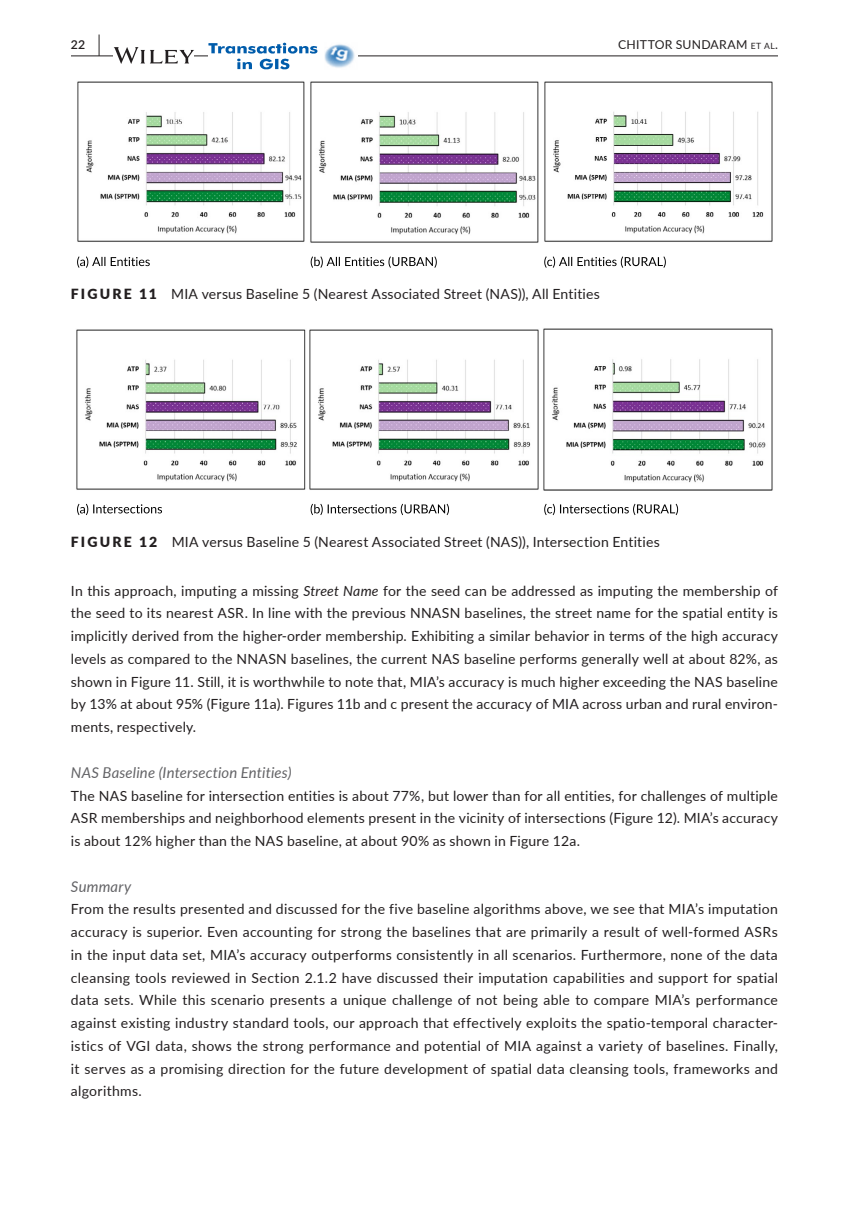
<style>
.page{position:relative;width:849px;height:1221px;background:#fff}
.page>*{position:absolute;margin:0;border:0;box-sizing:border-box;transform-origin:0 0}
.t1{font:italic 14.88px "Lato";letter-spacing:.01em;color:#636366}
.t2{font:14px/22.8px "Lato";letter-spacing:.015em;color:#231f20;text-align:justify}
.t3{font:12.25px "Lato";letter-spacing:.015em;color:#231f20}
.t4{font:600 12.25px "Lato";color:#231f20}
.s1{font-size:22.75px}
.s2{font-size:8.58px}
.s3{font-weight:900}
.s4{font-style:italic}
</style>
<div class="page">
<hr style="left:71px;top:55px;width:706px;height:1px;background:#231f20">
<svg style="left:114px;top:47px;width:80px;height:17px"></svg>
<div style="left:208px;top:42px;width:149px;height:27px;background:#fff"></div>
<img style="left:324px;top:44px;width:31px;height:24px">
<img style="left:208px;top:43px;width:109px;height:26px">
<svg style="left:77px;top:256px;width:73px;height:12px"></svg>
<svg style="left:310px;top:256px;width:126px;height:12px"></svg>
<svg style="left:544px;top:256px;width:121px;height:12px"></svg>
<img style="left:77px;top:81px;width:228px;height:161px">
<img style="left:310px;top:81px;width:229px;height:162px">
<img style="left:544px;top:81px;width:228px;height:161px">
<svg style="left:77px;top:503px;width:85px;height:12px"></svg>
<svg style="left:310px;top:503px;width:139px;height:12px"></svg>
<svg style="left:544px;top:503px;width:134px;height:12px"></svg>
<img style="left:76px;top:329px;width:230px;height:161px">
<img style="left:309px;top:329px;width:230px;height:161px">
<img style="left:543px;top:328px;width:230px;height:163px">
<p class="t4" style="left:71px;top:35px;width:31px">22 <span class="s1">|</span></p>
<p class="t3" style="left:618px;top:35px;width:161px">CHITTOR SUNDARAM <span class="s2">et al</span>.</p>
<p class="t2" style="left:71px;top:282px;width:530px"><span class="s3">FIGURE 11</span> MIA versus Baseline 5 (Nearest Associated Street (NAS)), All Entities</p>
<p class="t2" style="left:71px;top:529px;width:590px"><span class="s3">FIGURE 12</span> MIA versus Baseline 5 (Nearest Associated Street (NAS)), Intersection Entities</p>
<p class="t2" style="left:71px;top:578px;width:708px">In this approach, imputing a missing <span class="s4">Street Name</span> for the seed can be addressed as imputing the membership of the seed to its nearest ASR. In line with the previous NNASN baselines, the street name for the spatial entity is implicitly derived from the higher-order membership. Exhibiting a similar behavior in terms of the high accuracy levels as compared to the NNASN baselines, the current NAS baseline performs generally well at about 82%, as shown in Figure 11. Still, it is worthwhile to note that, MIA’s accuracy is much higher exceeding the NAS baseline by 13% at about 95% (Figure 11a). Figures 11b and c present the accuracy of MIA across urban and rural environ&shy;ments, respectively.</p>
<p class="t1" style="left:71px;top:761px;width:222px">NAS Baseline (Intersection Entities)</p>
<p class="t2" style="left:71px;top:783px;width:708px">The NAS baseline for intersection entities is about 77%, but lower than for all entities, for challenges of multiple ASR memberships and neighborhood elements present in the vicinity of intersections (Figure 12). MIA’s accuracy is about 12% higher than the NAS baseline, at about 90% as shown in Figure 12a.</p>
<p class="t1" style="left:71px;top:875px;width:62px">Summary</p>
<p class="t2" style="left:71px;top:897px;width:708px">From the results presented and discussed for the five baseline algorithms above, we see that MIA’s imputation accuracy is superior. Even accounting for strong the baselines that are primarily a result of well-formed ASRs in the input data set, MIA’s accuracy outperforms consistently in all scenarios. Furthermore, none of the data cleansing tools reviewed in Section 2.1.2 have discussed their imputation capabilities and support for spatial data sets. While this scenario presents a unique challenge of not being able to compare MIA’s performance against existing industry standard tools, our approach that effectively exploits the spatio-temporal character&shy;istics of VGI data, shows the strong performance and potential of MIA against a variety of baselines. Finally, it serves as a promising direction for the future development of spatial data cleansing tools, frameworks and algorithms.</p>
</div>
